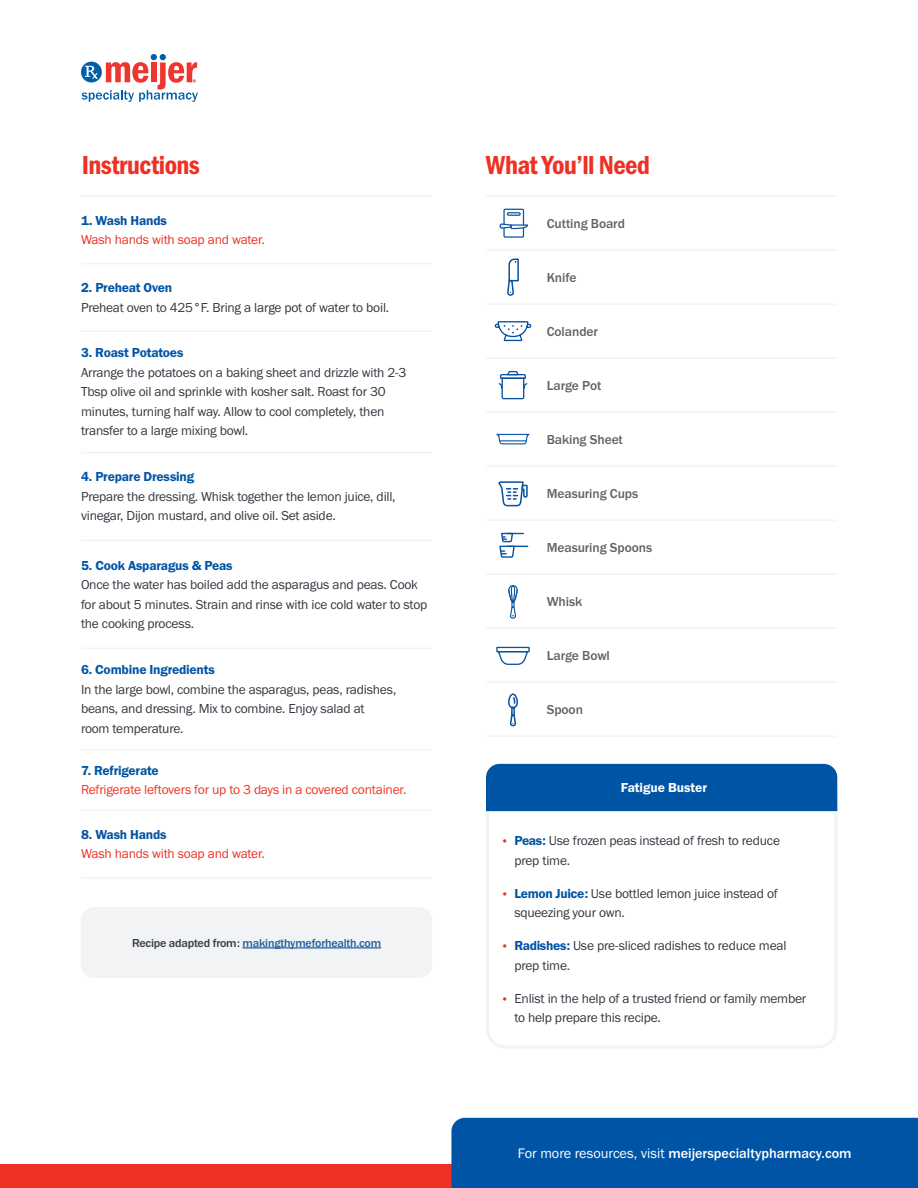
<style>
.page{position:relative;width:918px;height:1188px;background:#fff}
.page>*{position:absolute;margin:0;border:0;box-sizing:border-box;transform-origin:0 0}
.t1{font:27px "Franklin Gothic URW Con Dem";letter-spacing:-.02em;color:#ee3124}
.t2{font:500 14.25px "Franklin Gothic URW";color:#fff}
.t3{font:13.5px/19.5px "Franklin Gothic URW Boo";letter-spacing:-.015em;color:#343741}
.t4{font:500 13.5px "Franklin Gothic URW";letter-spacing:-.005em;color:#5e6369}
.t5{font:13.5px/19.5px "Franklin Gothic URW Boo";letter-spacing:-.015em;color:#ee3124}
.t6{font:13.5px/19.5px "Franklin Gothic URW Boo";letter-spacing:-.015em;color:#ee3525}
.t7{font:13.5px "Franklin Gothic URW Dem";letter-spacing:-.005em;color:#fff}
.t8{font:500 12px "Franklin Gothic URW";letter-spacing:-.015em;color:#215e9e}
.s1{font-family:"Franklin Gothic URW Dem";color:#0552a1}
.s2{font-family:"Franklin Gothic URW Dem";color:#0054a6}
.s3{color:#343741}
.s4{font-size:12px;color:#ee3124}
.s5{font-family:"Franklin Gothic URW Boo";font-weight:400}
</style>
<div class="page">
<svg style="left:82px;top:54px;width:116px;height:48px"></svg>
<div style="left:0;top:1164px;width:918px;height:24px;background:#ee3124"></div>
<hr style="left:486px;top:465px;width:350px;height:2px;background:#f1f3f4">
<hr style="left:486px;top:411px;width:350px;height:2px;background:#f1f3f4">
<hr style="left:486px;top:303px;width:350px;height:2px;background:#f1f3f4">
<hr style="left:81px;top:877px;width:351px;height:2px;background:#f1f3f4">
<hr style="left:81px;top:749px;width:351px;height:1px;background:#f1f3f4">
<hr style="left:81px;top:648px;width:351px;height:1px;background:#f1f3f4">
<hr style="left:81px;top:540px;width:351px;height:1px;background:#f1f3f4">
<hr style="left:81px;top:452px;width:351px;height:1px;background:#f1f3f4">
<hr style="left:81px;top:330px;width:351px;height:2px;background:#f1f3f4">
<hr style="left:81px;top:263px;width:351px;height:1px;background:#f1f3f4">
<hr style="left:81px;top:810px;width:351px;height:1px;background:#f1f3f4">
<hr style="left:81px;top:195px;width:351px;height:2px;background:#f1f3f4">
<svg style="left:495px;top:321px;width:36px;height:20px"></svg>
<svg style="left:496px;top:434px;width:34px;height:10px"></svg>
<hr style="left:486px;top:195px;width:350px;height:2px;background:#f1f3f4">
<div style="left:486px;top:195px;width:54px;height:54px;background:#fff"></div>
<svg style="left:499px;top:208px;width:29px;height:30px"></svg>
<hr style="left:486px;top:249px;width:350px;height:2px;background:#f1f3f4">
<div style="left:486px;top:250px;width:54px;height:54px;background:#fff"></div>
<hr style="left:486px;top:357px;width:350px;height:2px;background:#f1f3f4">
<div style="left:486px;top:358px;width:54px;height:54px;background:#fff"></div>
<div style="left:81px;top:907px;width:351px;height:71px;background:#f1f3f4;border-radius:14px"></div>
<hr style="left:243px;top:947px;width:138px;height:1px;background:#215e9e">
<hr style="left:486px;top:519px;width:350px;height:2px;background:#f1f3f4">
<hr style="left:486px;top:573px;width:350px;height:2px;background:#f1f3f4">
<hr style="left:486px;top:627px;width:350px;height:2px;background:#f1f3f4">
<hr style="left:486px;top:681px;width:350px;height:2px;background:#f1f3f4">
<hr style="left:486px;top:735px;width:350px;height:2px;background:#f1f3f4">
<div style="left:486px;top:521px;width:54px;height:54px;background:#fff"></div>
<div style="left:486px;top:629px;width:54px;height:54px;background:#fff"></div>
<div style="left:486px;top:683px;width:54px;height:54px;background:#fff"></div>
<div style="left:486px;top:575px;width:54px;height:54px;background:#fff"></div>
<svg style="left:486px;top:786px;width:352px;height:262px"></svg>
<div style="left:486px;top:764px;width:351px;height:47px;background:#0054a6"></div>
<div style="left:486px;top:467px;width:54px;height:54px;background:#fff"></div>
<div style="left:451px;top:1118px;width:467px;height:70px;background:#0054a6"></div>
<h1 class="t1" style="left:82px;top:147px;width:120px">Instructions</h1>
<p class="t5" style="left:81px;top:210px;width:185px"><span class="s1">1. Wash Hands<br></span>Wash hands with soap and water.</p>
<p class="t3" style="left:81px;top:278px;width:310px"><span class="s2">2. Preheat Oven<br></span>Preheat oven to 425°F. Bring a large pot of water to boil.</p>
<p class="t3" style="left:81px;top:343px;width:327px"><span class="s2">3. Roast Potatoes<br></span>Arrange the potatoes on a baking sheet and drizzle with 2-3<br>Tbsp olive oil and sprinkle with kosher salt. Roast for 30 minutes, turning half way. Allow to cool completely, then transfer to a large mixing bowl.</p>
<p class="t3" style="left:81px;top:467px;width:316px"><span class="s2">4. Prepare Dressing<br></span>Prepare the dressing. Whisk together the lemon juice, dill, vinegar, Dijon mustard, and olive oil. Set aside.</p>
<p class="t3" style="left:81px;top:555px;width:348px"><span class="s2">5. Cook Asparagus &amp; Peas<br></span>Once the water has boiled add the asparagus and peas. Cook for about 5 minutes. Strain and rinse with ice cold water to stop the cooking process.</p>
<p class="t3" style="left:81px;top:660px;width:317px"><span class="s2">6. Combine Ingredients<br></span>In the large bowl, combine the asparagus, peas, radishes, beans, and dressing. Mix to combine. Enjoy salad at room temperature.</p>
<p class="t6" style="left:81px;top:760px;width:327px"><span class="s2">7. Refrigerate<br></span>Refrigerate leftovers for up to 3 days in a covered container.</p>
<p class="t5" style="left:81px;top:824px;width:185px"><span class="s1">8. Wash Hands<br></span>Wash hands with soap and water.</p>
<p class="t8" style="left:132px;top:935px;width:251px"><span class="s3">Recipe adapted from:</span> makingthymeforhealth.com</p>
<p class="t1" style="left:486px;top:147px;width:165px">What You’ll Need</p>
<p class="t4" style="left:547px;top:215px;width:80px">Cutting Board</p>
<p class="t4" style="left:547px;top:269px;width:31px">Knife</p>
<p class="t4" style="left:547px;top:323px;width:53px">Colander</p>
<p class="t4" style="left:547px;top:377px;width:56px">Large Pot</p>
<p class="t4" style="left:547px;top:431px;width:78px">Baking Sheet</p>
<p class="t4" style="left:547px;top:485px;width:93px">Measuring Cups</p>
<p class="t4" style="left:547px;top:539px;width:107px">Measuring Spoons</p>
<p class="t4" style="left:547px;top:593px;width:37px">Whisk</p>
<p class="t4" style="left:547px;top:647px;width:65px">Large Bowl</p>
<p class="t4" style="left:547px;top:701px;width:38px">Spoon</p>
<p class="t7" style="left:621px;top:779px;width:88px">Fatigue Buster</p>
<p class="t3" style="left:514px;top:831px;width:267px;text-indent:-13px"><span class="s4">•</span> <span class="s2">Peas:</span> Use frozen peas instead of fresh to reduce prep time.</p>
<p class="t3" style="left:514px;top:883px;width:265px;text-indent:-14px"><span class="s4">•</span> <span class="s2">Lemon Juice:</span> Use bottled lemon juice instead of squeezing your own.</p>
<p class="t3" style="left:514px;top:936px;width:274px;text-indent:-14px"><span class="s4">•</span> <span class="s2">Radishes:</span> Use pre-sliced radishes to reduce meal prep time.</p>
<p class="t3" style="left:514px;top:988px;width:293px;text-indent:-14px"><span class="s4">•</span> Enlist in the help of a trusted friend or family member to help prepare this recipe.</p>
<p class="t2" style="left:518px;top:1144px;width:335px"><span class="s5">For more resources, visit</span> meijerspecialtypharmacy.com</p>
</div>
